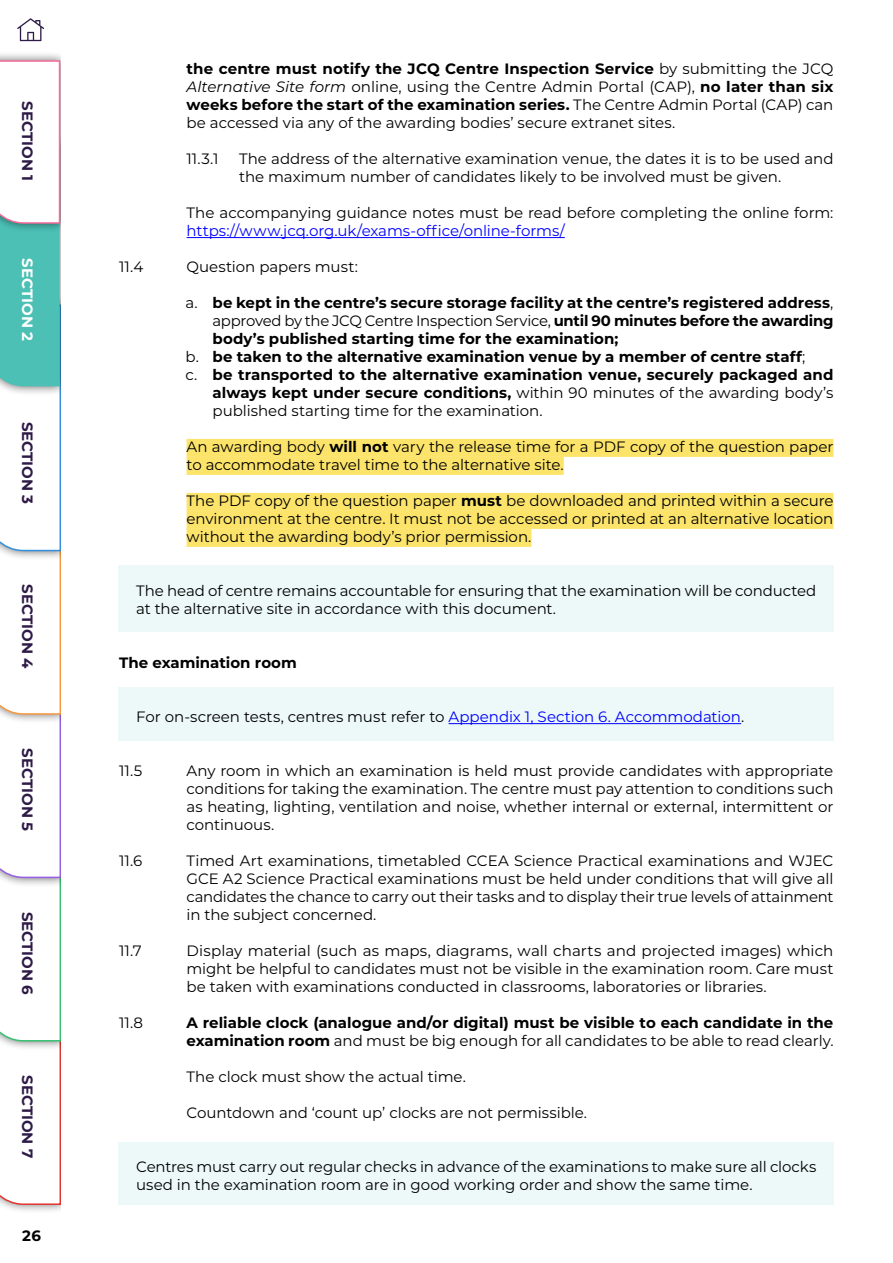
<style>
.page{position:relative;width:893px;height:1263px;background:#fff}
.page>*{position:absolute;margin:0;border:0;box-sizing:border-box;transform-origin:0 0}
.t1{font:15px/18px "Montserrat";letter-spacing:-.005em;color:#000;text-align:justify}
.t2{font:700 15px/18px "Montserrat";color:#000}
.t3{font:15px "Montserrat";letter-spacing:-.005em;color:#00f}
.t4{font:700 15px "Montserrat";color:#2e1a46}
.t5{font:700 15px "Montserrat";color:#fff}
.s1{font-weight:700}
.s2{font-style:italic}
.s3{font-weight:400}
.s4{color:#00f}
</style>
<div class="page">
<div style="left:0;top:949px;width:70px;height:265px;background:#000;opacity:.55"></div>
<div style="left:0;top:51px;width:69px;height:182px;background:#000;opacity:.55"></div>
<svg style="left:0;top:60px;width:61px;height:1146px"></svg>
<svg style="left:17px;top:18px;width:27px;height:23px"></svg>
<div style="left:61px;top:0;width:832px;height:1263px;background:#fff"></div>
<div style="left:118px;top:565px;width:715px;height:67px;background:#edf9f8"></div>
<div style="left:118px;top:688px;width:715px;height:53px;background:#edf9f8"></div>
<div style="left:118px;top:1142px;width:715px;height:63px;background:#edf9f8"></div>
<hr style="left:187px;top:237px;width:378px;height:1px;background:#00f">
<div style="left:187px;top:439px;width:646px;height:18px;background:#fce46b"></div>
<div style="left:187px;top:457px;width:377px;height:18px;background:#fce46b"></div>
<div style="left:187px;top:493px;width:646px;height:18px;background:#fce46b"></div>
<div style="left:187px;top:511px;width:646px;height:18px;background:#fce46b"></div>
<div style="left:187px;top:529px;width:344px;height:18px;background:#fce46b"></div>
<hr style="left:449px;top:723px;width:292px;height:1px;background:#00f">
<p class="t4" style="left:38px;top:101px;width:81px;rotate:90deg">SECTION 1</p>
<p class="t5" style="left:38px;top:258px;width:84px;rotate:90deg">SECTION 2</p>
<p class="t4" style="left:38px;top:422px;width:84px;rotate:90deg">SECTION 3</p>
<p class="t4" style="left:38px;top:584px;width:86px;rotate:90deg">SECTION 4</p>
<p class="t4" style="left:38px;top:748px;width:84px;rotate:90deg">SECTION 5</p>
<p class="t4" style="left:38px;top:911px;width:85px;rotate:90deg">SECTION 6</p>
<p class="t4" style="left:38px;top:1075px;width:85px;rotate:90deg">SECTION 7</p>
<p class="t2" style="left:22px;top:1226px;width:20px">26</p>
<p class="t1" style="left:187px;top:59px;width:648px"><span class="s1">the centre must notify the JCQ Centre Inspection Service</span> by submitting the JCQ <span class="s2">Alternative Site form</span> online, using the Centre Admin Portal (CAP), <span class="s1">no later than six weeks before the start of the examination series.</span> The Centre Admin Portal (CAP) can be accessed via any of the awarding bodies’ secure extranet sites.</p>
<p class="t1" style="left:187px;top:149px;width:34px">11.3.1</p>
<p class="t1" style="left:239px;top:149px;width:596px">The address of the alternative examination venue, the dates it is to be used and the maximum number of candidates likely to be involved must be given.</p>
<p class="t1" style="left:187px;top:203px;width:648px">The accompanying guidance notes must be read before completing the online form:</p>
<p class="t3" style="left:187px;top:220px;width:380px">https://www.jcq.org.uk/exams-office/online-forms/</p>
<p class="t1" style="left:119px;top:257px;width:26px">11.4</p>
<p class="t1" style="left:187px;top:257px;width:173px">Question papers must:</p>
<p class="t2" style="left:186px;top:293px;width:649px"><span class="s3">a.</span> be kept in the centre’s secure storage facility at the centre’s registered address<span class="s3">,</span></p>
<p class="t1" style="left:213px;top:311px;width:622px">approved by the JCQ Centre Inspection Service, <span class="s1">until 90 minutes before the awarding</span></p>
<p class="t2" style="left:213px;top:329px;width:407px">body’s published starting time for the examination;</p>
<p class="t2" style="left:186px;top:347px;width:621px"><span class="s3">b.</span> be taken to the alternative examination venue by a member of centre staff<span class="s3">;</span></p>
<p class="t2" style="left:186px;top:365px;width:649px"><span class="s3">c.</span> be transported to the alternative examination venue, securely packaged and</p>
<p class="t1" style="left:213px;top:383px;width:622px"><span class="s1">always kept under secure conditions,</span> within 90 minutes of the awarding body’s</p>
<p class="t1" style="left:213px;top:401px;width:332px">published starting time for the examination.</p>
<p class="t1" style="left:187px;top:437px;width:648px">An awarding body <span class="s1">will not</span> vary the release time for a PDF copy of the question paper to accommodate travel time to the alternative site.</p>
<p class="t1" style="left:187px;top:491px;width:648px">The PDF copy of the question paper <span class="s1">must</span> be downloaded and printed within a secure environment at the centre. It must not be accessed or printed at an alternative location without the awarding body’s prior permission.</p>
<p class="t1" style="left:136px;top:581px;width:682px">The head of centre remains accountable for ensuring that the examination will be conducted at the alternative site in accordance with this document.</p>
<p class="t2" style="left:119px;top:653px;width:179px">The examination room</p>
<p class="t1" style="left:136px;top:707px;width:610px">For on-screen tests, centres must refer to <span class="s4">Appendix 1, Section 6. Accommodation</span>.</p>
<p class="t1" style="left:119px;top:761px;width:25px">11.5</p>
<p class="t1" style="left:187px;top:761px;width:648px">Any room in which an examination is held must provide candidates with appropriate conditions for taking the examination. The centre must pay attention to conditions such as heating, lighting, ventilation and noise, whether internal or external, intermittent or continuous.</p>
<p class="t1" style="left:119px;top:851px;width:25px">11.6</p>
<p class="t1" style="left:187px;top:851px;width:648px">Timed Art examinations, timetabled CCEA Science Practical examinations and WJEC GCE A2 Science Practical examinations must be held under conditions that will give all candidates the chance to carry out their tasks and to display their true levels of attainment in the subject concerned.</p>
<p class="t1" style="left:119px;top:941px;width:24px">11.7</p>
<p class="t1" style="left:187px;top:941px;width:648px">Display material (such as maps, diagrams, wall charts and projected images) which might be helpful to candidates must not be visible in the examination room. Care must be taken with examinations conducted in classrooms, laboratories or libraries.</p>
<p class="t1" style="left:119px;top:1013px;width:26px">11.8</p>
<p class="t2" style="left:187px;top:1013px;width:648px">A reliable clock (analogue and/or digital) must be visible to each candidate in the examination room <span class="s3">and must be big enough for all candidates to be able to read clearly.</span></p>
<p class="t1" style="left:187px;top:1067px;width:281px">The clock must show the actual time.</p>
<p class="t1" style="left:187px;top:1103px;width:402px">Countdown and ‘count up’ clocks are not permissible.</p>
<p class="t1" style="left:136px;top:1157px;width:682px">Centres must carry out regular checks in advance of the examinations to make sure all clocks used in the examination room are in good working order and show the same time.</p>
</div>
